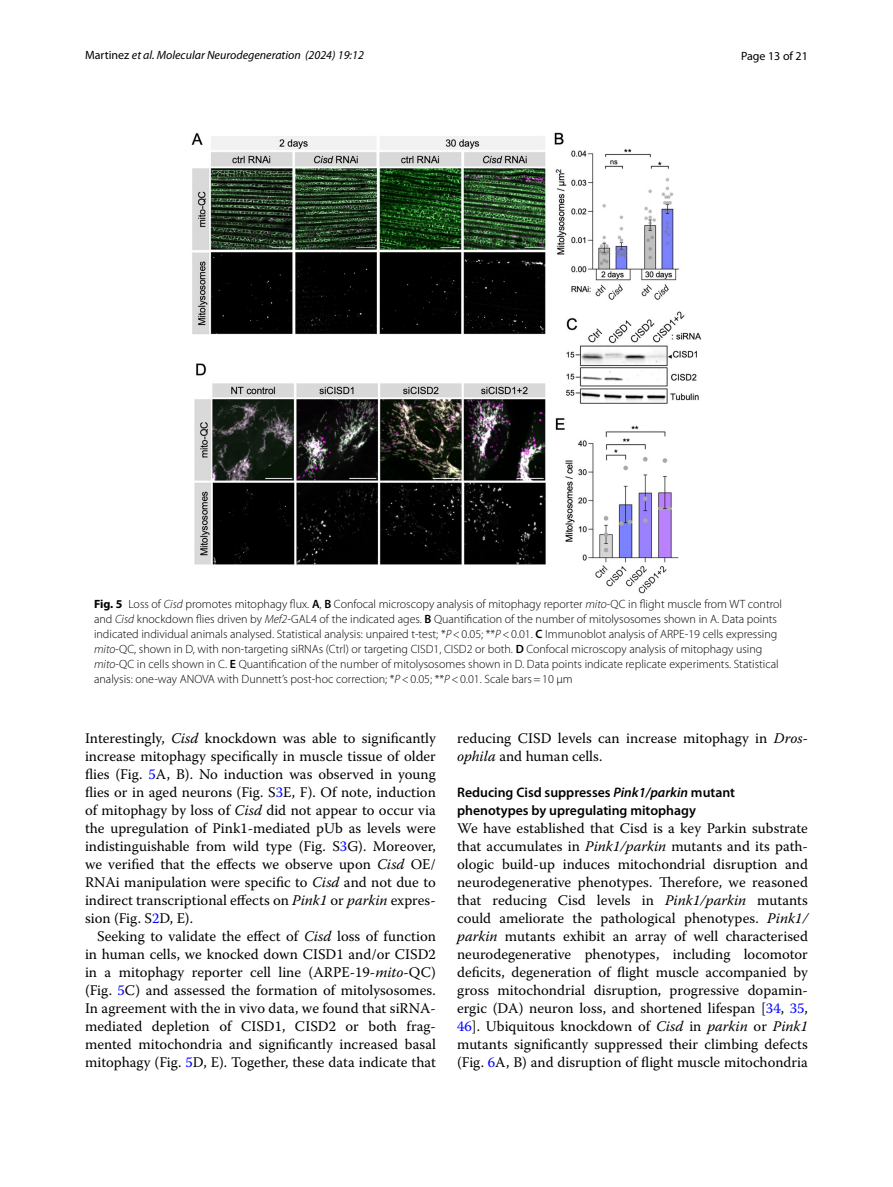
<style>
.page{position:relative;width:893px;height:1187px;background:#fff}
.page>*{position:absolute;margin:0;border:0;box-sizing:border-box;transform-origin:0 0}
.t1{font:14.7px/18px "Warnock Pro";color:#000;text-align:justify}
.t2{font:600 13.8px/18px "Myriad Pro";color:#000}
.t3{font:300 12px/15px "Myriad Pro";color:#000}
.t4{font:italic 12px "Myriad Pro";color:#000}
.t5{font:12px "Myriad Pro";color:#000}
.s1{font-style:normal}
.s2{font-weight:700}
.s3{font-style:italic}
.s4{font-weight:600}
.s5{color:#00f}
</style>
<div class="page">
<img style="left:191px;top:133px;width:511px;height:460px">
<p class="t4" style="left:85px;top:48px;width:280px"><span class="s1">Martinez</span> et al. Molecular Neurodegeneration (2024) 19:12</p>
<p class="t5" style="left:741px;top:48px;width:68px">Page 13 of 21</p>
<p class="t3" style="left:94px;top:597px;width:689px"><span class="s2">Fig. 5</span> Loss of <span class="s3">Cisd</span> promotes mitophagy flux. <span class="s4">A</span>, <span class="s4">B</span> Confocal microscopy analysis of mitophagy reporter <span class="s3">mito</span>-QC in flight muscle from WT control and <span class="s3">Cisd</span> knockdown flies driven by <span class="s3">Mef2</span>-GAL4 of the indicated ages. <span class="s4">B</span> Quantification of the number of mitolysosomes shown in A. Data points indicated individual animals analysed. Statistical analysis: unpaired t-test; *<span class="s3">P</span>&lt;0.05; **<span class="s3">P</span>&lt;0.01. <span class="s4">C</span> Immunoblot analysis of ARPE-19 cells expressing <span class="s3">mito</span>-QC, shown in D, with non-targeting siRNAs (Ctrl) or targeting CISD1, CISD2 or both. <span class="s4">D</span> Confocal microscopy analysis of mitophagy using <span class="s3">mito</span>-QC in cells shown in C. <span class="s4">E</span> Quantification of the number of mitolysosomes shown in D. Data points indicate replicate experiments. Statistical analysis: one-way ANOVA with Dunnett’s post-hoc correction; *<span class="s3">P</span>&lt;0.05; **<span class="s3">P</span>&lt;0.01. Scale bars=10 μm</p>
<p class="t1" style="left:85px;top:728px;width:352px">Interestingly, <span class="s3">Cisd</span> knockdown was able to significantly increase mitophagy specifically in muscle tissue of older flies (Fig. <span class="s5">5</span>A, B). No induction was observed in young flies or in aged neurons (Fig. S<span class="s5">3</span>E, F). Of note, induction of mitophagy by loss of <span class="s3">Cisd</span> did not appear to occur via the upregulation of Pink1-mediated pUb as levels were indistinguishable from wild type (Fig. S<span class="s5">3</span>G). Moreover, we verified that the effects we observe upon <span class="s3">Cisd</span> OE/ RNAi manipulation were specific to <span class="s3">Cisd</span> and not due to indirect transcriptional effects on <span class="s3">Pink1</span> or <span class="s3">parkin</span> expres&shy;sion (Fig. S<span class="s5">2</span>D, E).</p>
<p class="t1" style="left:85px;top:926px;width:352px;text-indent:12px">Seeking to validate the effect of <span class="s3">Cisd</span> loss of function in human cells, we knocked down CISD1 and/or CISD2 in a mitophagy reporter cell line (ARPE-19-<span class="s3">mito</span>-QC) (Fig. <span class="s5">5</span>C) and assessed the formation of mitolysosomes.<br>In agreement with the in vivo data, we found that siRNA&shy;mediated depletion of CISD1, CISD2 or both frag&shy;mented mitochondria and significantly increased basal mitophagy (Fig. <span class="s5">5</span>D, E). Together, these data indicate that</p>
<p class="t1" style="left:457px;top:728px;width:352px">reducing CISD levels can increase mitophagy in <span class="s3">Dros&shy;ophila</span> and human cells.</p>
<p class="t2" style="left:457px;top:782px;width:279px">Reducing Cisd suppresses <span class="s3">Pink1/parkin</span> mutant phenotypes by upregulating mitophagy</p>
<p class="t1" style="left:457px;top:818px;width:352px">We have established that Cisd is a key Parkin substrate that accumulates in <span class="s3">Pink1/parkin</span> mutants and its path&shy;ologic build-up induces mitochondrial disruption and neurodegenerative phenotypes. Therefore, we reasoned that reducing Cisd levels in <span class="s3">Pink1/parkin</span> mutants could ameliorate the pathological phenotypes. <span class="s3">Pink1/ parkin</span> mutants exhibit an array of well characterised neurodegenerative phenotypes, including locomotor deficits, degeneration of flight muscle accompanied by gross mitochondrial disruption, progressive dopamin&shy;ergic (DA) neuron loss, and shortened lifespan [<span class="s5">34</span>, <span class="s5">35</span>, <span class="s5">46</span>]. Ubiquitous knockdown of <span class="s3">Cisd</span> in <span class="s3">parkin</span> or <span class="s3">Pink1 </span>mutants significantly suppressed their climbing defects (Fig. <span class="s5">6</span>A, B) and disruption of flight muscle mitochondria</p>
</div>
